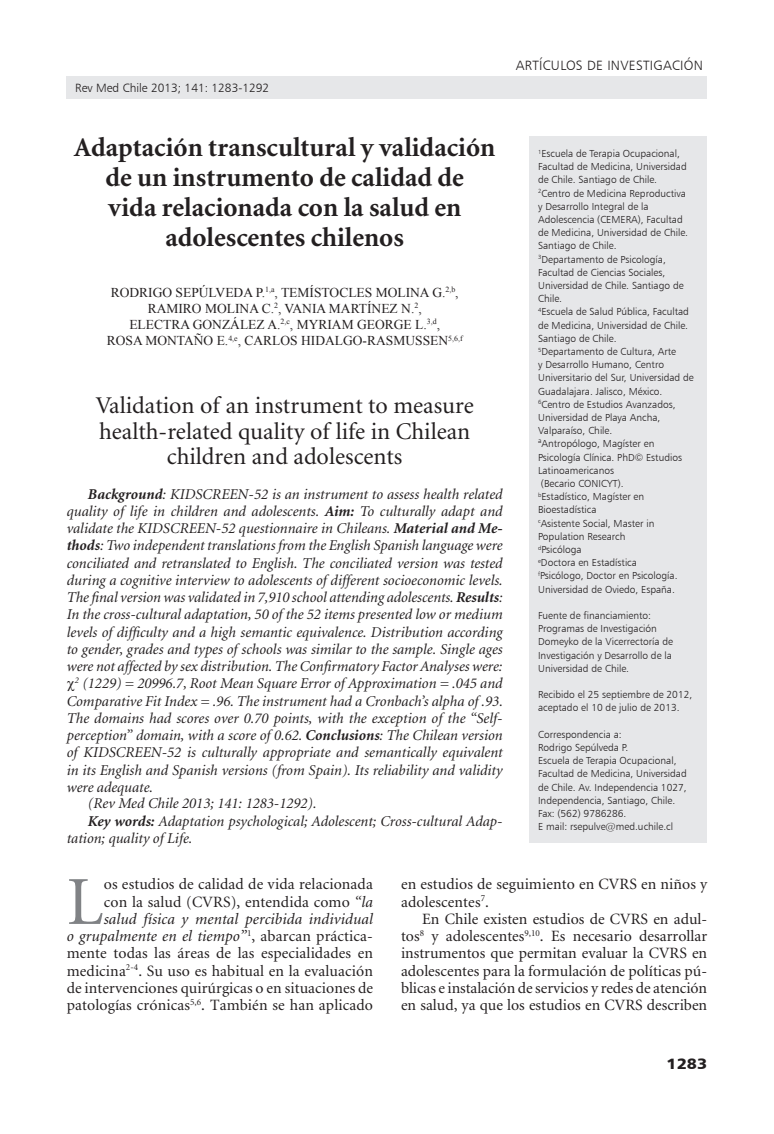
<style>
.page{position:relative;width:774px;height:1134px;background:#fff}
.page>*{position:absolute;margin:0;border:0;box-sizing:border-box;transform-origin:0 0}
._1texto{font:68.85px "Minion";color:#808285}
._2titulo{font:700 27px/30px "Minion";color:#231f20;text-align:center}
._1resumen{font:24px/25.5px "Minion";color:#231f20;text-align:center}
._1texto-2{font:15.75px/17.2px "Minion";letter-spacing:.005em;color:#231f20;text-align:right}
._1resumen-2{font:italic 15px/17.2px "Minion";color:#231f20}
.t1{font:15px "Humanist 777 BT Black B";color:#231f20;scale:1.1 1}
._1autor{font:13.5px/16.2px "Times New Roman";color:#231f20;text-align:center}
.t2{font:13.5px "Humanist 777 BT Light B";letter-spacing:.02em;color:#231f20}
.t3{font:12px "Humanist 777 BT Light B";color:#231f20}
._1datos{font:10.2px/13.2px "Humanist 777 BT Light B";color:#231f20}
.s1{font-weight:700}
.s2{font-style:italic}
</style>
<div class="page">
<div style="left:67px;top:77px;width:640px;height:22px;background:#e6e7e9"></div>
<div style="left:530px;top:136px;width:177px;height:707px;background:#e6e7e9"></div>
<p class="t3" style="left:75px;top:81px;width:196px">Rev Med Chile 2013; 141: 1283-1292</p>
<p class="t2" style="left:516px;top:57px;width:189px">artículos de investigación</p>
<p class="_2titulo" style="left:74px;top:133px;width:423px">Adaptación transcultural y validación de un instrumento de calidad de<br>vida relacionada con la salud en adolescentes chilenos</p>
<p class="_1autor" style="left:107px;top:284px;width:357px">RODRIGO SEPÚLVEDA P.<sup>1,a</sup>, TEMÍSTOCLES MOLINA G.<sup>2,b</sup>, RAMIRO MOLINA C.<sup>2</sup>, VANIA MARTÍNEZ N.<sup>2</sup>,<br>ELECTRA GONZÁLEZ A.<sup>2,c</sup>, MYRIAM GEORGE L.<sup>3,d</sup>,<br>ROSA MONTAÑO E.<sup>4,e</sup>, CARLOS HIDALGO-RASMUSSEN<sup>5,6,f</sup></p>
<p class="_1resumen" style="left:96px;top:394px;width:379px">Validation of an instrument to measure health-related quality of life in Chilean children and adolescents</p>
<p class="_1resumen-2" style="left:88px;top:486px;width:416px"><span class="s1">Background</span>: KIDSCREEN-52 is an instrument to assess health related</p>
<p class="_1resumen-2" style="left:67px;top:503px;width:437px">quality of life in children and adolescents. <span class="s1">Aim:</span> To culturally adapt and</p>
<p class="_1resumen-2" style="left:67px;top:520px;width:437px">validate the KIDSCREEN-52 questionnaire in Chileans. <span class="s1">Material and Me-</span></p>
<p class="_1resumen-2" style="left:67px;top:538px;width:437px"><span class="s1">thods</span>: Two independent translations from the English Spanish language were</p>
<p class="_1resumen-2" style="left:67px;top:555px;width:437px">conciliated and retranslated to English. The conciliated version was tested</p>
<p class="_1resumen-2" style="left:67px;top:572px;width:438px">during a cognitive interview to adolescents of different socioeconomic levels.</p>
<p class="_1resumen-2" style="left:67px;top:589px;width:437px">The final version was validated in 7,910 school attending adolescents. <span class="s1">Results</span>:</p>
<p class="_1resumen-2" style="left:67px;top:607px;width:437px">In the cross-cultural adaptation, 50 of the 52 items presented low or medium</p>
<p class="_1resumen-2" style="left:67px;top:624px;width:437px">levels of difficulty and a high semantic equivalence. Distribution according</p>
<p class="_1resumen-2" style="left:67px;top:641px;width:437px">to gender, grades and types of schools was similar to the sample. Single ages</p>
<p class="_1resumen-2" style="left:67px;top:658px;width:437px">were not affected by sex distribution. The Confirmatory Factor Analyses were:</p>
<p class="_1resumen-2" style="left:75px;top:676px;width:429px"><sup>2</sup> (1229) = 20996.7, Root Mean Square Error of Approximation = .045 and</p>
<p class="_1resumen-2" style="left:67px;top:693px;width:438px">Comparative Fit Index = .96. The instrument had a Cronbach’s alpha of .93.</p>
<p class="_1resumen-2" style="left:67px;top:710px;width:437px">The domains had scores over 0.70 points, with the exception of the “Self-</p>
<p class="_1resumen-2" style="left:67px;top:727px;width:437px">perception” domain, with a score of 0.62. <span class="s1">Conclusions</span>: The Chilean version</p>
<p class="_1resumen-2" style="left:67px;top:745px;width:437px">of KIDSCREEN-52 is culturally appropriate and semantically equivalent</p>
<p class="_1resumen-2" style="left:67px;top:762px;width:437px">in its English and Spanish versions (from Spain). Its reliability and validity</p>
<p class="_1resumen-2" style="left:67px;top:779px;width:88px">were adequate.</p>
<p class="_1resumen-2" style="left:88px;top:796px;width:230px">(Rev Med Chile 2013; 141: 1283-1292).</p>
<p class="_1resumen-2" style="left:67px;top:813px;width:437px;text-indent:21px"><span class="s1">Key words:</span> Adaptation psychological; Adolescent; Cross-cultural Adap&shy;tation; quality of Life.</p>
<p class="_1datos" style="left:538px;top:147px;width:150px"><sup>1</sup>Escuela de Terapia Ocupacional,<br>Facultad de Medicina, U niversidad de Chile. Santiago de Chile.</p>
<p class="_1datos" style="left:538px;top:186px;width:151px"><sup>2</sup>Centro de Medicina Reproductiva y Desarrollo I ntegral de la<br>Adolescencia (CE MERA), Facultad de Medicina, U niversidad de Chile.<br>Santiago de Chile.</p>
<p class="_1datos" style="left:538px;top:252px;width:147px"><sup>3</sup>Departamento de Psicología,<br>Facultad de Ciencias Sociales,<br>U niversidad de Chile. Santiago de<br>Chile.</p>
<p class="_1datos" style="left:538px;top:305px;width:152px;text-align:justify"><sup>4</sup>Escuela de Salud Pública, Facultad de Medicina, U niversidad de Chile.<br>Santiago de Chile.</p>
<p class="_1datos" style="left:538px;top:345px;width:157px"><sup>5</sup>Departamento de Cultura, Arte<br>y Desarrollo Humano, Centro<br>U niversitario del Sur, U niversidad de<br>Guadalajara. Jalisco, México.</p>
<p class="_1datos" style="left:538px;top:398px;width:139px"><sup>6</sup>Centro de Estudios Avanzados,<br>U niversidad de Playa Ancha,<br>Valparaíso, Chile.</p>
<p class="_1datos" style="left:538px;top:437px;width:146px"><sup>a</sup>Antropólogo, Magíster en<br>Psicología Clínica. PhD© Estudios<br>Latinoamericanos</p>
<p class="_1datos" style="left:541px;top:477px;width:44px">(Becario CONIC</p>
<p class="_1datos" style="left:607px;top:477px;width:18px">YT).</p>
<p class="_1datos" style="left:538px;top:490px;width:108px"><sup>b</sup>Estadístico, Magíster en<br>Bioestadística</p>
<p class="_1datos" style="left:538px;top:516px;width:118px"><sup>c</sup>Asistente Social, Master in<br>Population Research</p>
<p class="_1datos" style="left:538px;top:543px;width:45px"><sup>d</sup>Psicóloga</p>
<p class="_1datos" style="left:538px;top:556px;width:100px"><sup>e</sup>Doctora en Estadística</p>
<p class="_1datos" style="left:538px;top:569px;width:141px"><sup>f</sup>Psicólogo, Doctor en Psicología.<br>U niversidad de Oviedo, España.</p>
<p class="_1datos" style="left:538px;top:609px;width:137px">Fuente de financiamiento:<br>Programas de I nvestigación<br>Domeyko de la Vicerrectoría de<br>I nvestigación y Desarrollo de la<br>U niversidad de Chile.</p>
<p class="_1datos" style="left:538px;top:688px;width:156px">Recibido el 25 septiembre de 2012, aceptado el 10 de julio de 2013.</p>
<p class="_1datos" style="left:538px;top:728px;width:85px">Correspondencia a:</p>
<p class="_1datos" style="left:538px;top:741px;width:92px">Rodrigo Sepúlveda P.</p>
<p class="_1datos" style="left:538px;top:754px;width:150px">Escuela de Terapia Ocupacional, Facultad de Medicina, U niversidad de Chile. Av. I ndependencia 1027, I ndependencia, Santiago, Chile.</p>
<p class="_1datos" style="left:538px;top:807px;width:90px">Fax: (562) 9786286.</p>
<p class="_1datos" style="left:538px;top:820px;width:137px">E mail: rsepulve@med.uchile.cl</p>
<p class="_1texto-2" style="left:67px;top:876px;width:308px">os estudios de calidad de vida relacionada<br>con la salud (CVRS), entendida como <span class="s2">“la<br>salud física y mental percibida individual<br>o grupalmente en el tiempo”</span><sup>1</sup>, abarcan práctica&shy;mente todas las áreas de las especialidades en medicina<sup>2-4</sup>. Su uso es habitual en la evaluación de intervenciones quirúrgicas o en situaciones de patologías crónicas<sup>5,6</sup>. También se han aplicado</p>
<p class="_1texto-2" style="left:401px;top:876px;width:308px;text-align:left">en estudios de seguimiento en CVRS en niños y adolescentes<sup>7</sup>.</p>
<p class="_1texto" style="left:67px;top:868px;width:38px">L</p>
<p class="_1texto-2" style="left:401px;top:911px;width:308px;text-align:justify;text-indent:21px">En Chile existen estudios de CVRS en adul&shy;tos<sup>8</sup> y adolescentes<sup>9,10</sup>. Es necesario desarrollar instrumentos que permitan evaluar la CVRS en adolescentes para la formulación de políticas pú&shy;blicas e instalación de servicios y redes de atención en salud, ya que los estudios en CVRS describen</p>
<p class="t1" style="left:666px;top:1054px;width:38px">1283</p>
</div>
